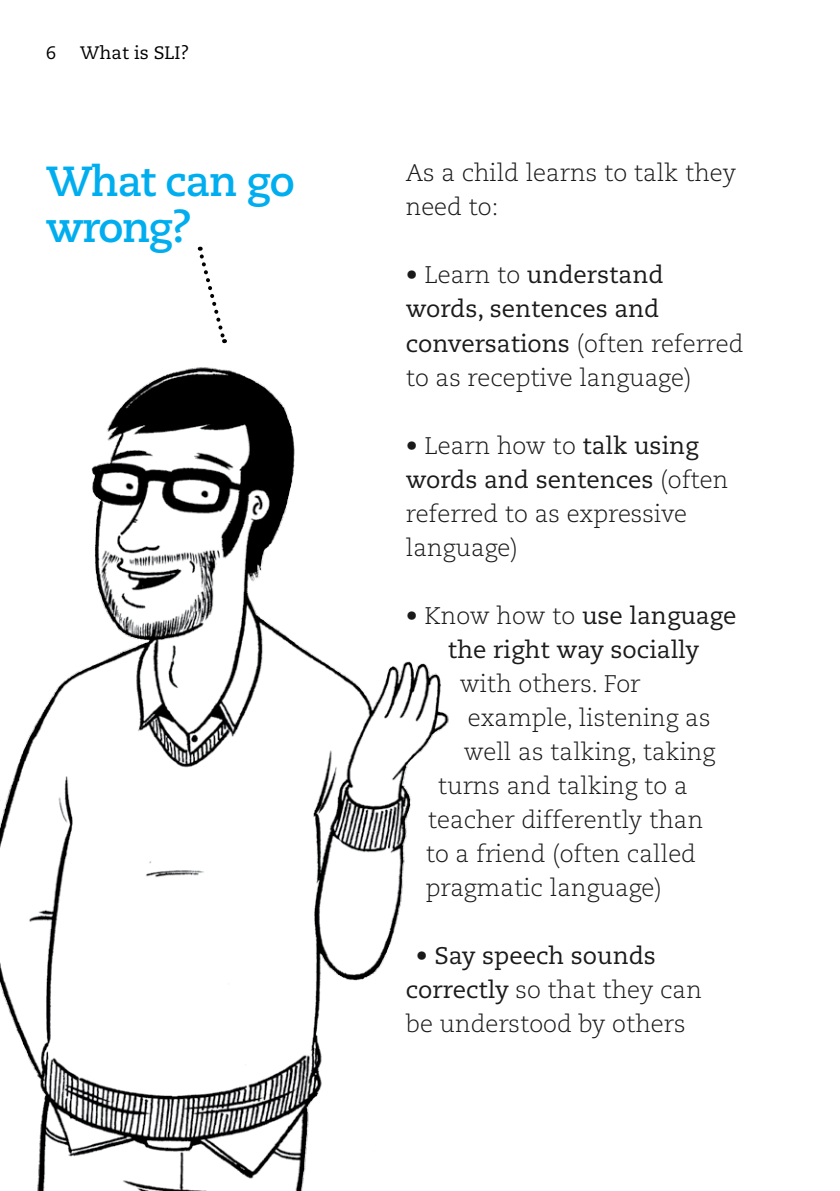
<style>
.page{position:relative;width:840px;height:1191px;background:#fff}
.page>*{position:absolute;margin:0;border:0;box-sizing:border-box;transform-origin:0 0}
.t1{font:700 42px/46px "Caecilia CE";letter-spacing:-.03em;color:#00aeef}
.t2{font:300 24px/34px "Caecilia CE";color:#000}
.t3{font:24px/34px "Caecilia CE";color:#000;text-align:center}
.t4{font:18px "Caecilia CE";color:#000}
.s1{font-weight:400}
.s2{font-weight:300}
</style>
<div class="page">
<img style="left:0;top:367px;width:449px;height:824px">
<svg style="left:197px;top:247px;width:30px;height:96px"></svg>
<p class="t4" style="left:46px;top:41px;width:12px">6</p>
<p class="t4" style="left:80px;top:41px;width:111px">What is SLI?</p>
<h1 class="t1" style="left:46px;top:157px;width:250px">What can go wrong?</h1>
<p class="t2" style="left:405px;top:156px;width:331px">As a child learns to talk they need to:</p>
<p class="t2" style="left:405px;top:258px;width:339px">• Learn to <span class="s1">understand words, sentences and conversations</span> (often referred to as receptive language)</p>
<p class="t2" style="left:405px;top:428px;width:324px">• Learn how to <span class="s1">talk using words and sentences</span> (often referred to as expressive language)</p>
<p class="t3" style="left:405px;top:598px;width:332px"><span class="s2">• Know how to</span> use language the right way socially</p>
<p class="t2" style="left:459px;top:666px;width:182px">with others. For</p>
<p class="t2" style="left:467px;top:700px;width:244px">example, listening as</p>
<p class="t2" style="left:463px;top:734px;width:253px">well as talking, taking</p>
<p class="t2" style="left:437px;top:768px;width:251px">turns and talking to a</p>
<p class="t2" style="left:427px;top:802px;width:277px">teacher differently than</p>
<p class="t2" style="left:425px;top:836px;width:271px">to a friend (often called</p>
<p class="t2" style="left:425px;top:870px;width:238px">pragmatic language)</p>
<p class="t2" style="left:405px;top:938px;width:297px;text-indent:10px">• <span class="s1">Say speech sounds correctly</span> so that they can be understood by others</p>
</div>
